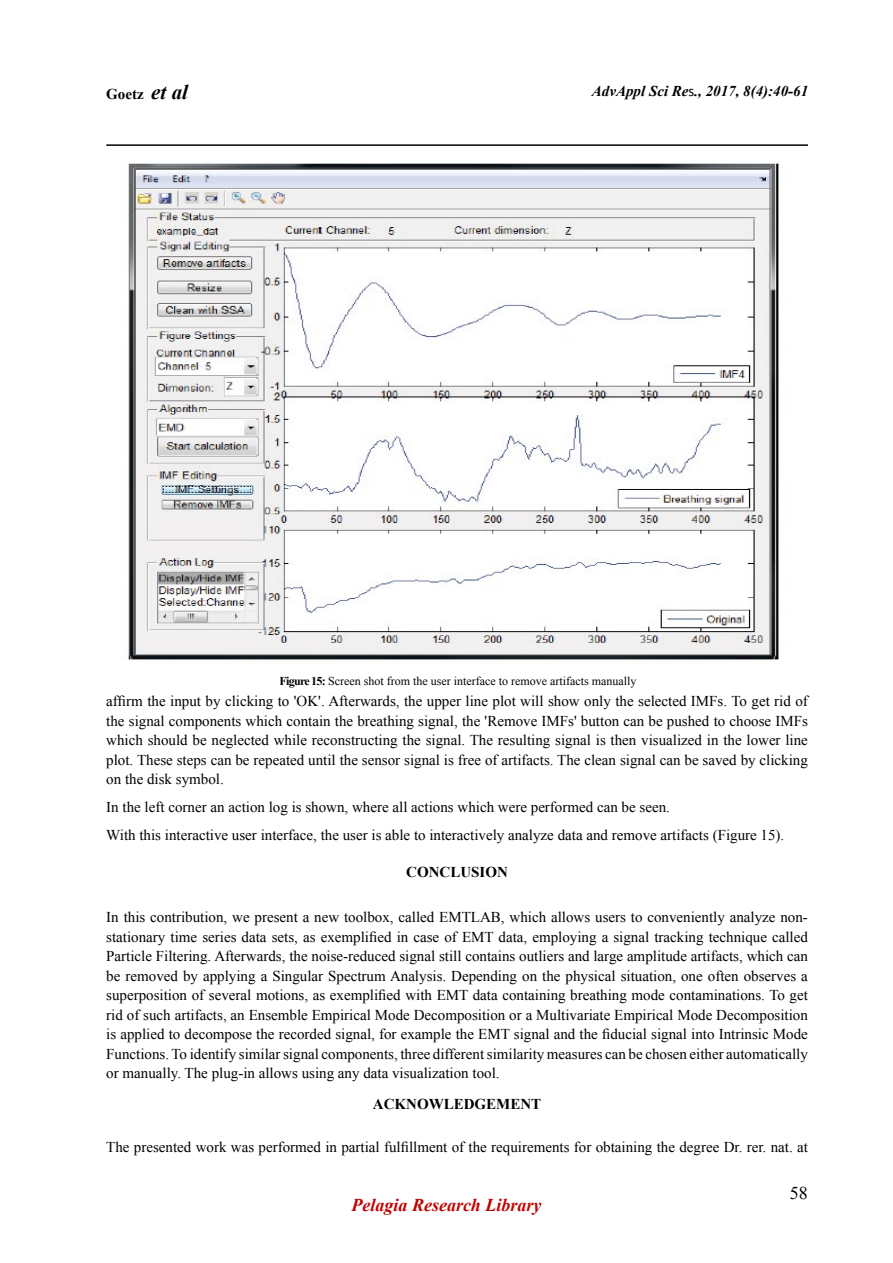
<style>
.page{position:relative;width:893px;height:1263px;background:#fff}
.page>*{position:absolute;margin:0;border:0;box-sizing:border-box;transform-origin:0 0}
.t1{font:italic 700 18px "Times New Roman";color:#c00000}
.t2{font:18px "Times New Roman";color:#000}
.t3{font:15px/19.5px "Times New Roman";color:#000;text-align:justify}
.t4{font:700 15px "Times New Roman";color:#000}
.t5{font:italic 700 15px "Times New Roman";color:#000}
.t6{font:12px "Times New Roman";color:#000}
.s1{font-style:italic;font-size:21px}
.s2{font-family:"Calibri";font-weight:400;font-style:normal}
.s3{font-weight:700}
</style>
<div class="page">
<hr style="left:106px;top:144px;width:702px;height:2px;background:#000">
<img style="left:128px;top:163px;width:651px;height:497px">
<p class="t4" style="left:106px;top:84px;width:83px">Goetz <span class="s1">et al</span></p>
<p class="t5" style="left:592px;top:81px;width:218px">AdvAppl Sci Re<span class="s2">s</span>., 2017, 8(4):40-61</p>
<p class="t6" style="left:280px;top:673px;width:358px"><span class="s3">Figure 15:</span> Screen shot from the user interface to remove artifacts manually</p>
<p class="t3" style="left:106px;top:691px;width:703px">affirm the input by clicking to 'OK'. Afterwards, the upper line plot will show only the selected IMFs. To get rid of the signal components which contain the breathing signal, the 'Remove IMFs' button can be pushed to choose IMFs which should be neglected while reconstructing the signal. The resulting signal is then visualized in the lower line plot. These steps can be repeated until the sensor signal is free of artifacts. The clean signal can be saved by clicking on the disk symbol.</p>
<p class="t3" style="left:106px;top:793px;width:679px;line-height:28px">In the left corner an action log is shown, where all actions which were performed can be seen.<br>With this interactive user interface, the user is able to interactively analyze data and remove artifacts (Figure 15).</p>
<p class="t4" style="left:406px;top:862px;width:103px">CONCLUSION</p>
<p class="t3" style="left:106px;top:907px;width:703px">In this contribution, we present a new toolbox, called EMTLAB, which allows users to conveniently analyze non&shy;stationary time series data sets, as exemplified in case of EMT data, employing a signal tracking technique called Particle Filtering. Afterwards, the noise-reduced signal still contains outliers and large amplitude artifacts, which can be removed by applying a Singular Spectrum Analysis. Depending on the physical situation, one often observes a superposition of several motions, as exemplified with EMT data containing breathing mode contaminations. To get rid of such artifacts, an Ensemble Empirical Mode Decomposition or a Multivariate Empirical Mode Decomposition is applied to decompose the recorded signal, for example the EMT signal and the fiducial signal into Intrinsic Mode Functions. To identify similar signal components, three different similarity measures can be chosen either automatically or manually. The plug-in allows using any data visualization tool.</p>
<p class="t4" style="left:373px;top:1093px;width:170px">ACKNOWLEDGEMENT</p>
<p class="t3" style="left:106px;top:1137px;width:703px">The presented work was performed in partial fulfillment of the requirements for obtaining the degree Dr. rer. nat. at</p>
<p class="t1" style="left:351px;top:1193px;width:191px">Pelagia Research Library</p>
<p class="t2" style="left:790px;top:1181px;width:19px">58</p>
</div>
